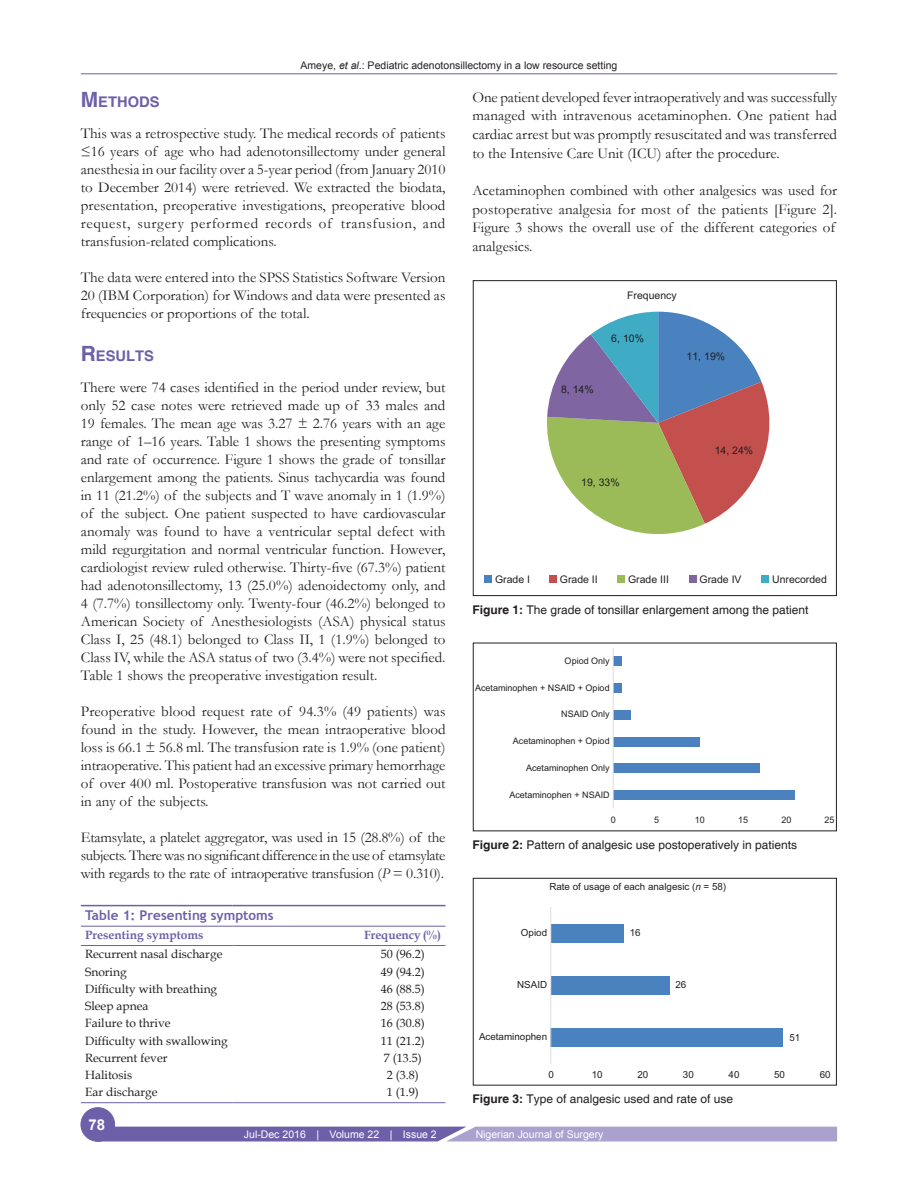
<style>
.page{position:relative;width:918px;height:1188px;background:#fff}
.page>*{position:absolute;margin:0;border:0;box-sizing:border-box;transform-origin:0 0}
.TX{font:15px/18px "Garamond";color:#231f20;text-align:justify}
.Number_Page{font:700 15px "Arial";color:#fff}
.t1{font:700 14.7px "Helvetica";color:#6e5fa9}
.TT{font:700 13.5px "Trebuchet MS";color:#6e5fa9}
.TB{font:12px "Book Antiqua";color:#231f20}
.FGC{font:12px "Helvetica";color:#231f20}
.TCH{font:700 12px "Book Antiqua";color:#6e5fa9}
.TBL{font:12px "Book Antiqua";color:#231f20}
.t2{font:10.5px "Arial";color:#231f20}
.RF{font:10.5px "Arial";color:#fff}
.t3{font:9.75px "Arial";color:#231f20}
.t4{font:9px "Arial";color:#231f20}
.s1{font-style:italic}
.s2{font-size:21px}
.s3{font-weight:700}
</style>
<div class="page">
<hr style="left:81px;top:74px;width:756px;height:1px;background:#6e5fa9">
<svg style="left:102px;top:1127px;width:735px;height:14px;background:#8e83bd"></svg>
<div style="left:81px;top:1108px;width:34px;height:33px;background:#6e5fa9;border-radius:50%"></div>
<div style="left:81px;top:1107px;width:34px;height:34px;border:1px solid #6e5fa9;border-radius:50%"></div>
<hr style="left:81px;top:1102px;width:151px;height:1px;background:#6e5fa9">
<hr style="left:232px;top:1102px;width:128px;height:1px;background:#6e5fa9">
<hr style="left:360px;top:1102px;width:86px;height:1px;background:#6e5fa9">
<hr style="left:81px;top:945px;width:151px;height:1px;background:#6e5fa9">
<hr style="left:232px;top:945px;width:128px;height:1px;background:#6e5fa9">
<hr style="left:360px;top:945px;width:86px;height:1px;background:#6e5fa9">
<hr style="left:81px;top:905px;width:151px;height:1px;background:#6e5fa9">
<hr style="left:232px;top:905px;width:128px;height:1px;background:#6e5fa9">
<hr style="left:360px;top:905px;width:86px;height:1px;background:#6e5fa9">
<hr style="left:81px;top:926px;width:151px;height:1px;background:#6e5fa9">
<hr style="left:232px;top:926px;width:128px;height:1px;background:#6e5fa9">
<hr style="left:360px;top:926px;width:86px;height:1px;background:#6e5fa9">
<svg style="left:547px;top:312px;width:223px;height:222px"></svg>
<div style="left:484px;top:575px;width:8px;height:8px;background:#4a81bf"></div>
<div style="left:549px;top:575px;width:8px;height:8px;background:#c3504d"></div>
<div style="left:617px;top:575px;width:8px;height:8px;background:#9abb58"></div>
<div style="left:689px;top:575px;width:7px;height:8px;background:#8065a3"></div>
<div style="left:762px;top:575px;width:7px;height:8px;background:#3fabc5"></div>
<div style="left:473px;top:280px;width:364px;height:316px;border:1px solid #231f20"></div>
<div style="left:613px;top:656px;width:9px;height:10px;background:#4c81bf"></div>
<div style="left:613px;top:683px;width:9px;height:10px;background:#4c81bf"></div>
<div style="left:613px;top:710px;width:17px;height:9px;background:#4c81bf"></div>
<div style="left:613px;top:737px;width:87px;height:9px;background:#4c81bf"></div>
<div style="left:613px;top:764px;width:147px;height:9px;background:#4c81bf"></div>
<div style="left:613px;top:790px;width:182px;height:10px;background:#4c81bf"></div>
<hr style="left:613px;top:648px;width:1px;height:161px;background:#dcdddf">
<div style="left:473px;top:643px;width:364px;height:188px;border:1px solid #231f20"></div>
<div style="left:551px;top:924px;width:73px;height:18px;background:#4a81bf"></div>
<div style="left:551px;top:976px;width:118px;height:19px;background:#4a81bf"></div>
<div style="left:551px;top:1028px;width:232px;height:19px;background:#4a81bf"></div>
<hr style="left:550px;top:907px;width:1px;height:157px;background:#dcdddf">
<div style="left:473px;top:878px;width:364px;height:207px;border:1px solid #231f20"></div>
<p class="t2" style="left:301px;top:59px;width:318px">Ameye, <span class="s1">et al</span>.: Pediatric adenotonsillectomy in a low resource setting</p>
<h1 class="t1" style="left:81px;top:93px;width:80px"><span class="s2">M</span>ETHODS</h1>
<p class="TX" style="left:81px;top:124px;width:366px">This was a retrospective study. The medical records of patients ≤16 years of age who had adenotonsillectomy under general anesthesia in our facility over a 5-year period (from January 2010 to December 2014) were retrieved. We extracted the biodata, presentation, preoperative investigations, preoperative blood request, surgery performed records of transfusion, and transfusion-related complications.</p>
<p class="TX" style="left:81px;top:268px;width:366px">The data were entered into the SPSS Statistics Software Version 20 (IBM Corporation) for Windows and data were presented as frequencies or proportions of the total.</p>
<h1 class="t1" style="left:81px;top:347px;width:75px"><span class="s2">R</span> ESULTS</h1>
<p class="TX" style="left:81px;top:378px;width:366px">There were 74 cases identified in the period under review, but only 52 case notes were retrieved made up of 33 males and 19 females. The mean age was 3.27 ± 2.76 years with an age range of 1–16 years. Table 1 shows the presenting symptoms and rate of occurrence. Figure 1 shows the grade of tonsillar enlargement among the patients. Sinus tachycardia was found in 11 (21.2%) of the subjects and T wave anomaly in 1 (1.9%) of the subject. One patient suspected to have cardiovascular anomaly was found to have a ventricular septal defect with mild regurgitation and normal ventricular function. However, cardiologist review ruled otherwise. Thirty-five (67.3%) patient had adenotonsillectomy, 13 (25.0%) adenoidectomy only, and 4 (7.7%) tonsillectomy only. Twenty-four (46.2%) belonged to American Society of Anesthesiologists (ASA) physical status Class I, 25 (48.1) belonged to Class II, 1 (1.9%) belonged to Class IV, while the ASA status of two (3.4%) were not specified.<br>Table 1 shows the preoperative investigation result.</p>
<p class="TX" style="left:81px;top:702px;width:366px">Preoperative blood request rate of 94.3% (49 patients) was found in the study. However, the mean intraoperative blood loss is 66.1 ± 56.8 ml. The transfusion rate is 1.9% (one patient) intraoperative. This patient had an excessive primary hemorrhage of over 400 ml. Postoperative transfusion was not carried out in any of the subjects.</p>
<p class="TX" style="left:81px;top:828px;width:366px">Etamsylate, a platelet aggregator, was used in 15 (28.8%) of the subjects. There was no significant difference in the use of etamsylate with regards to the rate of intraoperative transfusion (<span class="s1">P</span> = 0.310).</p>
<p class="TT" style="left:85px;top:907px;width:190px">Table 1: Presenting symptoms</p>
<p class="TCH" style="left:85px;top:927px;width:120px">Presenting symptoms</p>
<p class="TCH" style="left:364px;top:927px;width:78px">Frequency (%)</p>
<p class="TB" style="left:85px;top:946px;width:139px">Recurrent nasal discharge</p>
<p class="TB" style="left:381px;top:946px;width:45px">50 (96.2)</p>
<p class="TB" style="left:85px;top:963px;width:43px">Snoring</p>
<p class="TB" style="left:381px;top:963px;width:45px">49 (94.2)</p>
<p class="TB" style="left:85px;top:981px;width:134px">Difficulty with breathing</p>
<p class="TB" style="left:381px;top:981px;width:45px">46 (88.5)</p>
<p class="TB" style="left:85px;top:998px;width:65px">Sleep apnea</p>
<p class="TB" style="left:381px;top:998px;width:45px">28 (53.8)</p>
<p class="TB" style="left:85px;top:1015px;width:87px">Failure to thrive</p>
<p class="TB" style="left:381px;top:1015px;width:45px">16 (30.8)</p>
<p class="TB" style="left:85px;top:1032px;width:144px">Difficulty with swallowing</p>
<p class="TB" style="left:381px;top:1032px;width:45px">11 (21.2)</p>
<p class="TB" style="left:85px;top:1049px;width:84px">Recurrent fever</p>
<p class="TB" style="left:384px;top:1049px;width:39px">7 (13.5)</p>
<p class="TB" style="left:85px;top:1067px;width:49px">Halitosis</p>
<p class="TB" style="left:387px;top:1067px;width:33px">2 (3.8)</p>
<p class="TBL" style="left:85px;top:1084px;width:74px">Ear discharge</p>
<p class="TBL" style="left:387px;top:1084px;width:33px">1 (1.9)</p>
<p class="TX" style="left:472px;top:87px;width:366px;line-height:18.8px">One patient developed fever intraoperatively and was successfully managed with intravenous acetaminophen. One patient had cardiac arrest but was promptly resuscitated and was transferred to the Intensive Care Unit (ICU) after the procedure.</p>
<p class="TX" style="left:472px;top:180px;width:366px;line-height:18.8px;text-align:left">Acetaminophen combined with other analgesics was used for postoperative analgesia for most of the patients [Figure 2].<br>Figure 3 shows the overall use of the different categories of analgesics.</p>
<p class="t2" style="left:627px;top:288px;width:51px">Frequency</p>
<p class="t2" style="left:561px;top:382px;width:34px">8, 14%</p>
<p class="t2" style="left:611px;top:331px;width:34px">6, 10%</p>
<p class="t2" style="left:581px;top:476px;width:40px">19, 33%</p>
<p class="t2" style="left:687px;top:349px;width:40px">11, 19%</p>
<p class="t2" style="left:715px;top:443px;width:40px">14, 24%</p>
<p class="t2" style="left:495px;top:572px;width:37px">Grade I</p>
<p class="t2" style="left:560px;top:572px;width:39px">Grade II</p>
<p class="t2" style="left:628px;top:572px;width:42px">Grade III</p>
<p class="t2" style="left:700px;top:572px;width:44px">Grade IV</p>
<p class="t2" style="left:772px;top:572px;width:56px">Unrecorded</p>
<p class="FGC" style="left:472px;top:602px;width:338px"><span class="s3">Figure 1:</span> The grade of tonsillar enlargement among the patient</p>
<p class="t4" style="left:565px;top:655px;width:47px">Opiod Only</p>
<p class="t4" style="left:475px;top:681px;width:136px">Acetaminophen + NSAID + Opiod</p>
<p class="t4" style="left:561px;top:708px;width:50px">NSAID Only</p>
<p class="t4" style="left:513px;top:735px;width:98px">Acetaminophen + Opiod</p>
<p class="t4" style="left:526px;top:762px;width:85px">Acetaminophen Only</p>
<p class="t4" style="left:509px;top:789px;width:102px">Acetaminophen + NSAID</p>
<p class="t4" style="left:611px;top:814px;width:7px">0</p>
<p class="t4" style="left:654px;top:814px;width:7px">5</p>
<p class="t4" style="left:695px;top:814px;width:12px">10</p>
<p class="t4" style="left:738px;top:814px;width:12px">15</p>
<p class="t4" style="left:781px;top:814px;width:12px">20</p>
<p class="t4" style="left:825px;top:814px;width:12px">25</p>
<p class="FGC" style="left:472px;top:838px;width:326px"><span class="s3">Figure 2:</span> Pattern of analgesic use postoperatively in patients</p>
<p class="t3" style="left:549px;top:881px;width:178px">Rate of usage of each analgesic (<span class="s1">n</span> = 58)</p>
<p class="t3" style="left:521px;top:926px;width:28px">Opiod</p>
<p class="t3" style="left:630px;top:926px;width:12px">16</p>
<p class="t3" style="left:517px;top:978px;width:31px">NSAID</p>
<p class="t3" style="left:675px;top:979px;width:12px">26</p>
<p class="t3" style="left:479px;top:1030px;width:70px">Acetaminophen</p>
<p class="t3" style="left:789px;top:1031px;width:12px">51</p>
<p class="t3" style="left:548px;top:1068px;width:7px">0</p>
<p class="t3" style="left:592px;top:1068px;width:12px">10</p>
<p class="t3" style="left:637px;top:1068px;width:12px">20</p>
<p class="t3" style="left:683px;top:1068px;width:12px">30</p>
<p class="t3" style="left:729px;top:1068px;width:12px">40</p>
<p class="t3" style="left:774px;top:1068px;width:12px">50</p>
<p class="t3" style="left:820px;top:1068px;width:12px">60</p>
<p class="FGC" style="left:472px;top:1092px;width:262px"><span class="s3">Figure 3:</span> Type of analgesic used and rate of use</p>
<p class="Number_Page" style="left:89px;top:1115px;width:18px">78</p>
<p class="RF" style="left:244px;top:1127px;width:194px">Jul‑Dec 2016 | Volume 22 | Issue 2</p>
<p class="RF" style="left:476px;top:1127px;width:129px">Nigerian Journal of Surgery</p>
</div>
